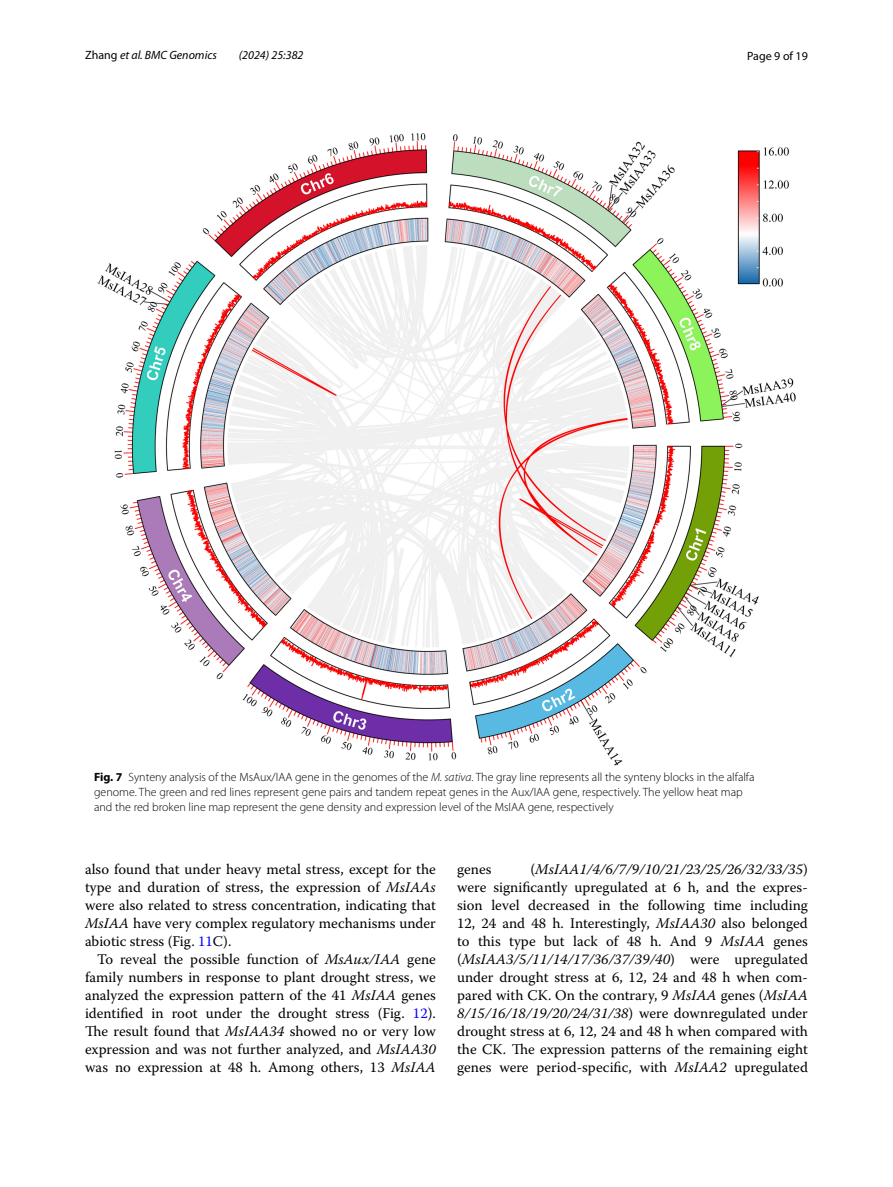
<style>
.page{position:relative;width:893px;height:1187px;background:#fff}
.page>*{position:absolute;margin:0;border:0;box-sizing:border-box;transform-origin:0 0}
.t1{font:14.7px/18px "Warnock Pro";color:#000;text-align:justify}
.t2{font:300 12px/15px "Myriad Pro";color:#000}
.t3{font:italic 12px "Myriad Pro";color:#000}
.t4{font:12px "Myriad Pro";color:#000}
.s1{font-style:normal}
.s2{font-weight:700}
.s3{font-style:italic}
.s4{color:#00f}
</style>
<div class="page">
<img style="left:97px;top:133px;width:699px;height:632px">
<p class="t3" style="left:85px;top:48px;width:133px"><span class="s1">Zhang</span> et al. BMC Genomics</p>
<p class="t3" style="left:239px;top:48px;width:66px">(2024) 25:382</p>
<p class="t4" style="left:747px;top:48px;width:62px">Page 9 of 19</p>
<p class="t2" style="left:94px;top:769px;width:662px"><span class="s2">Fig. 7</span> Synteny analysis of the MsAux/IAA gene in the genomes of the <span class="s3">M. sativa</span>. The gray line represents all the synteny blocks in the alfalfa genome. The green and red lines represent gene pairs and tandem repeat genes in the Aux/IAA gene, respectively. The yellow heat map and the red broken line map represent the gene density and expression level of the MsIAA gene, respectively</p>
<p class="t1" style="left:85px;top:860px;width:352px">also found that under heavy metal stress, except for the type and duration of stress, the expression of <span class="s3">MsIAAs </span>were also related to stress concentration, indicating that <span class="s3">MsIAA</span> have very complex regulatory mechanisms under abiotic stress (Fig. <span class="s4">11</span>C).</p>
<p class="t1" style="left:85px;top:950px;width:352px;text-indent:12px">To reveal the possible function of <span class="s3">MsAux/IAA</span> gene family numbers in response to plant drought stress, we analyzed the expression pattern of the 41 <span class="s3">MsIAA</span> genes identified in root under the drought stress (Fig. <span class="s4">12</span>).<br>The result found that <span class="s3">MsIAA34</span> showed no or very low expression and was not further analyzed, and <span class="s3">MsIAA30 </span>was no expression at 48 h. Among others, 13 <span class="s3">MsIAA</span></p>
<p class="t1" style="left:457px;top:860px;width:352px;text-indent:73px">(<span class="s3">MsIAA1/4/6/7/9/10/21/23/25/26/32/33/35</span>) were significantly upregulated at 6 h, and the expres&shy;sion level decreased in the following time including 12, 24 and 48 h. Interestingly, <span class="s3">MsIAA30</span> also belonged to this type but lack of 48 h. And 9 <span class="s3">MsIAA</span> genes (<span class="s3">MsIAA3/5/11/14/17/36/37/39/40</span>) were upregulated under drought stress at 6, 12, 24 and 48 h when com&shy;pared with CK. On the contrary, 9 <span class="s3">MsIAA</span> genes (<span class="s3">MsIAA 8/15/16/18/19/20/24/31/38</span>) were downregulated under drought stress at 6, 12, 24 and 48 h when compared with the CK. The expression patterns of the remaining eight genes were period-specific, with <span class="s3">MsIAA2</span> upregulated</p>
<p class="t1" style="left:457px;top:860px;width:36px">genes</p>
</div>
